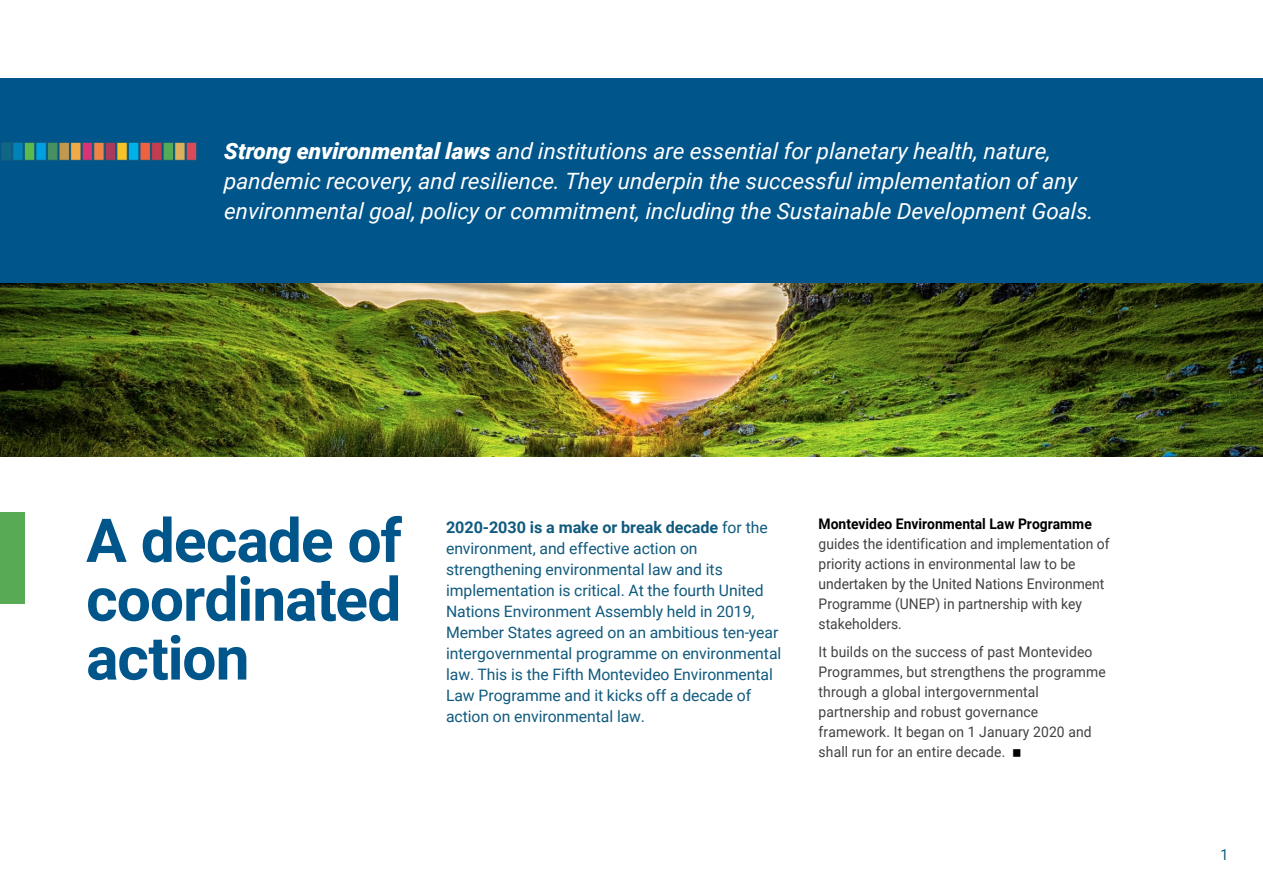
<style>
.page{position:relative;width:1263px;height:893px;background:#fff}
.page>*{position:absolute;margin:0;border:0;box-sizing:border-box;transform-origin:0 0}
.t1{font:700 60.6px/58.8px "Roboto";letter-spacing:-.015em;color:#00558a;text-align:justify}
.t2{font:italic 22.5px/30px "Roboto";color:#fff}
.t3{font:700 16.2px "Roboto";letter-spacing:-.005em;color:#105a7e}
.t4{font:15.75px/21px "Roboto";letter-spacing:-.005em;color:#105a7e}
.t5{font:15px "Roboto";color:#105a7e;scale:.95 1}
.t6{font:14.55px/20.1px "Roboto";letter-spacing:.01em;color:#414042;scale:.95 1}
.t7{font:700 14.55px "Roboto";color:#000;scale:.95 1}
.s1{font-weight:900}
.s2{font-weight:400;font-size:15.75px}
</style>
<div class="page">
<img style="left:0;top:283px;width:1263px;height:174px">
<div style="left:0;top:79px;width:1263px;height:204px;background:#00558a"></div>
<div style="left:0;top:513px;width:25px;height:91px;background:#58ab54"></div>
<div style="left:59px;top:142px;width:11px;height:19px;background:#c2984e;border:1px solid #105a7e"></div>
<div style="left:174px;top:142px;width:11px;height:19px;background:#ddae5b;border:1px solid #105a7e"></div>
<div style="left:105px;top:142px;width:11px;height:19px;background:#aa3a5d;border:1px solid #105a7e"></div>
<div style="left:140px;top:142px;width:11px;height:19px;background:#ee6141;border:1px solid #105a7e"></div>
<div style="left:12px;top:142px;width:12px;height:19px;background:#0083b7;border:1px solid #105a7e"></div>
<div style="left:151px;top:142px;width:11px;height:19px;background:#c23d4f;border:1px solid #105a7e"></div>
<div style="left:82px;top:142px;width:11px;height:19px;background:#d83377;border:1px solid #105a7e"></div>
<div style="left:1px;top:142px;width:11px;height:18px;background:#106686"></div>
<div style="left:1px;top:142px;width:11px;height:19px;border:1px solid #105a7e"></div>
<div style="left:116px;top:142px;width:12px;height:19px;background:#f7c329;border:1px solid #105a7e"></div>
<div style="left:70px;top:142px;width:11px;height:19px;background:#f2aa46;border:1px solid #105a7e"></div>
<div style="left:47px;top:142px;width:11px;height:19px;background:#479064;border:1px solid #105a7e"></div>
<div style="left:128px;top:142px;width:11px;height:19px;background:#00b1e9;border:1px solid #105a7e"></div>
<div style="left:36px;top:142px;width:11px;height:19px;background:#00a1e1;border:1px solid #105a7e"></div>
<div style="left:24px;top:142px;width:11px;height:19px;background:#5aba4e;border:1px solid #105a7e"></div>
<div style="left:93px;top:142px;width:12px;height:19px;background:#ef8446;border:1px solid #105a7e"></div>
<div style="left:163px;top:142px;width:11px;height:19px;background:#53aa57;border:1px solid #105a7e"></div>
<div style="left:186px;top:142px;width:11px;height:19px;background:#dc4a5a;border:1px solid #105a7e"></div>
<p class="t2" style="left:224px;top:135px;width:872px"><span class="s1">Strong environmental laws</span> and institutions are essential for planetary health, nature, pandemic recovery, and resilience. They underpin the successful implementation of any environmental goal, policy or commitment, including the Sustainable Development Goals.</p>
<h1 class="t1" style="left:86px;top:509px;width:317px">A decade of coordinated action</h1>
<p class="t3" style="left:446px;top:516px;width:323px">2020-2030 is a make or break decade <span class="s2">for the</span></p>
<p class="t4" style="left:446px;top:537px;width:337px">environment, and effective action on strengthening environmental law and its implementation is critical. At the fourth United Nations Environment Assembly held in 2019, Member States agreed on an ambitious ten-year intergovernmental programme on environmental law. This is the Fifth Montevideo Environmental Law Programme and it kicks off a decade of action on environmental law.</p>
<p class="t7" style="left:819px;top:513px;width:289px">Montevideo Environmental Law Programme</p>
<p class="t6" style="left:819px;top:533px;width:308px">guides the identification and implementation of priority actions in environmental law to be undertaken by the United Nations Environment Programme (UNEP) in partnership with key stakeholders.</p>
<p class="t6" style="left:819px;top:641px;width:304px">It builds on the success of past Montevideo Programmes, but strengthens the programme through a global intergovernmental partnership and robust governance framework. It began on 1 January 2020 and shall run for an entire decade.</p>
<p class="t5" style="left:1220px;top:844px;width:10px">1</p>
</div>
